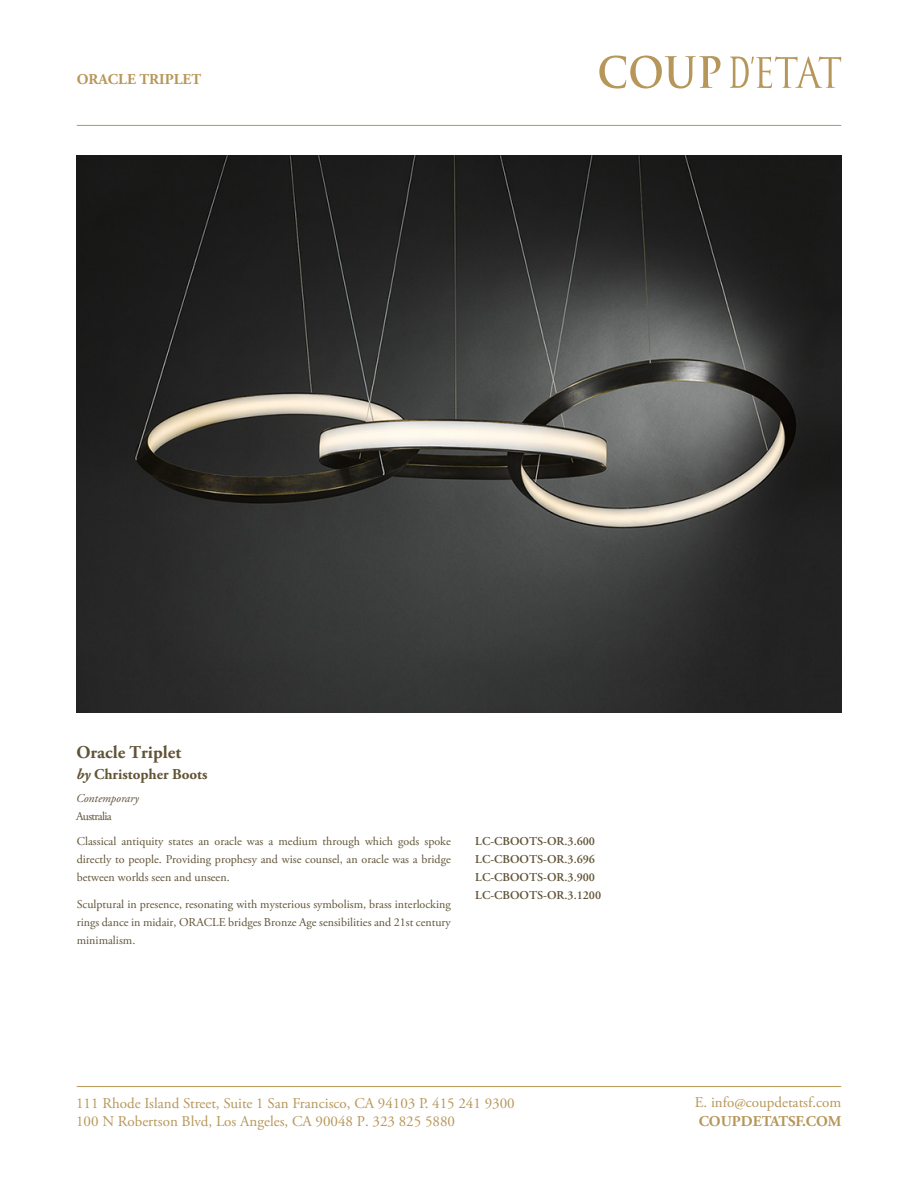
<style>
.page{position:relative;width:918px;height:1188px;background:#fff}
.page>*{position:absolute;margin:0;border:0;box-sizing:border-box;transform-origin:0 0}
.t1{font:700 18px "Adobe Garamond Pro";color:#615336}
.t2{font:15px/18px "Adobe Garamond Pro";color:#b69759}
.t3{font:700 15px "Adobe Garamond Pro";color:#b69759}
.t4{font:700 15px "Adobe Garamond Pro";color:#615336}
.t5{font:12px/18px "Adobe Garamond Pro";color:#615336}
.t6{font:600 12px/18px "Adobe Garamond Pro";color:#615336}
.t7{font:italic 12px "Adobe Garamond Pro";color:#615336}
.s1{font-style:italic}
</style>
<div class="page">
<img style="left:77px;top:156px;width:764px;height:556px">
<svg style="left:599px;top:56px;width:122px;height:33px"></svg>
<svg style="left:730px;top:56px;width:111px;height:32px"></svg>
<hr style="left:77px;top:1086px;width:764px;height:1px;background:#b69759">
<hr style="left:77px;top:125px;width:764px;height:1px;background:#b69759">
<p class="t3" style="left:77px;top:71px;width:126px">ORACLE TRIPLET</p>
<h1 class="t1" style="left:76px;top:742px;width:106px">Oracle Triplet</h1>
<p class="t4" style="left:76px;top:765px;width:133px"><span class="s1">by</span> Christopher Boots</p>
<p class="t7" style="left:76px;top:791px;width:64px">Contemporary</p>
<p class="t5" style="left:76px;top:804px;width:376px;line-height:25.7px">Australia<br>Classical antiquity states an oracle was a medium through which gods spoke</p>
<p class="t5" style="left:77px;top:851px;width:376px">directly to people. Providing prophesy and wise counsel, an oracle was a bridge between worlds seen and unseen.</p>
<p class="t5" style="left:77px;top:896px;width:376px;text-align:justify">Sculptural in presence, resonating with mysterious symbolism, brass interlocking rings dance in midair, ORACLE bridges Bronze Age sensibilities and 21st century minimalism.</p>
<p class="t6" style="left:475px;top:833px;width:127px">LC-CBOOTS-OR.3.600<br>LC-CBOOTS-OR.3.696<br>LC-CBOOTS-OR.3.900<br>LC-CBOOTS-OR.3.1200</p>
<p class="t2" style="left:76px;top:1095px;width:440px">111 Rhode Island Street, Suite 1 San Francisco, CA 94103 P. 415 241 9300<br>100 N Robertson Blvd, Los Angeles, CA 90048 P. 323 825 5880</p>
<p class="t2" style="left:695px;top:1094px;width:148px">E. info@coupdetatsf.com</p>
<p class="t3" style="left:699px;top:1113px;width:144px">COUPDETATSF.COM</p>
</div>
